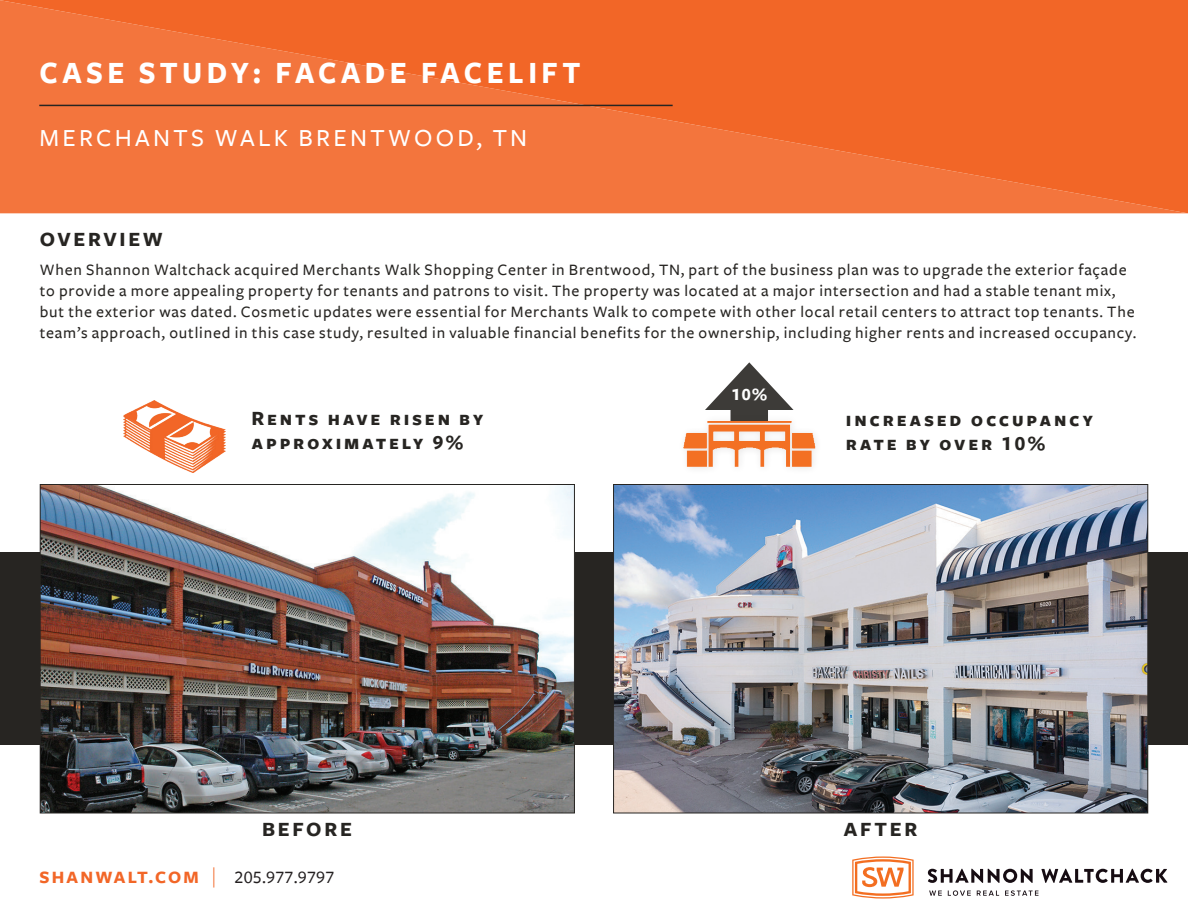
<style>
.page{position:relative;width:1188px;height:918px;background:#fff}
.page>*{position:absolute;margin:0;border:0;box-sizing:border-box;transform-origin:0 0}
.t1{font:700 32.1px "Freight Sans";letter-spacing:.15em;color:#fff;scale:.93 1}
.t2{font:25.5px "Freight Sans Medium SC";letter-spacing:.13em;color:#fff}
.t3{font:21px/23.5px "Freight Sans Bold SC";letter-spacing:.13em;color:#272522}
.t4{font:700 18px "Freight Sans";letter-spacing:.125em;color:#f26627}
.t5{font:18px "Freight Sans Bold SC";color:#fff}
.t6{font:500 16.5px/21px "Freight Sans";letter-spacing:.05em;color:#272522}
.s1{font-weight:300;font-size:22.2px}
.s2{font-family:"Freight Sans Medium SC";font-weight:400;color:#231f20}
</style>
<div class="page">
<svg style="left:929px;top:891px;width:13px;height:5px"></svg>
<svg style="left:948px;top:890px;width:23px;height:6px"></svg>
<svg style="left:977px;top:891px;width:22px;height:5px"></svg>
<svg style="left:1005px;top:890px;width:33px;height:6px"></svg>
<svg style="left:928px;top:869px;width:105px;height:14px"></svg>
<svg style="left:1041px;top:869px;width:126px;height:14px"></svg>
<svg style="left:852px;top:857px;width:62px;height:42px"></svg>
<svg style="left:0;top:0;width:1188px;height:213px;background:#f26d32"></svg>
<hr style="left:39px;top:105px;width:634px;height:1px;background:#272522">
<div style="left:0;top:552px;width:1188px;height:193px;background:#272522"></div>
<img style="left:42px;top:486px;width:531px;height:325px">
<img style="left:615px;top:486px;width:531px;height:325px">
<img style="left:124px;top:400px;width:102px;height:72px">
<div style="left:731px;top:394px;width:37px;height:27px;background:#3d3b38"></div>
<svg style="left:705px;top:362px;width:89px;height:48px"></svg>
<div style="left:677px;top:415px;width:145px;height:60px;background:#231f20;opacity:.12"></div>
<img style="left:677px;top:421px;width:145px;height:54px">
<h1 class="t1" style="left:40px;top:56px;width:583px">CASE STUDY: FACADE FACELIFT</h1>
<h2 class="t2" style="left:40px;top:124px;width:489px">MERCHANTS WALK BRENTWOOD, TN</h2>
<p class="t3" style="left:40px;top:228px;width:125px">OVERVIEW</p>
<p class="t6" style="left:40px;top:259px;width:1098px">When Shannon Waltchack acquired Merchants Walk Shopping Center in Brentwood, TN, part of the business plan was to upgrade the exterior façade to provide a more appealing property for tenants and patrons to visit. The property was located at a major intersection and had a stable tenant mix, but the exterior was dated. Cosmetic updates were essential for Merchants Walk to compete with other local retail centers to attract top tenants. The team’s approach, outlined in this case study, resulted in valuable financial benefits for the ownership, including higher rents and increased occupancy.</p>
<p class="t5" style="left:731px;top:385px;width:37px">10%</p>
<p class="t3" style="left:252px;top:408px;width:233px">Rents have risen by approximately 9%</p>
<p class="t3" style="left:846px;top:408px;width:249px">increased occupancy rate by over 10%</p>
<p class="t3" style="left:262px;top:818px;width:91px">BEFORE</p>
<p class="t3" style="left:844px;top:818px;width:75px">AFTER</p>
<p class="t4" style="left:39px;top:868px;width:297px">SHANWALT.COM <span class="s1">|</span> <span class="s2">205.977.9797</span></p>
</div>
